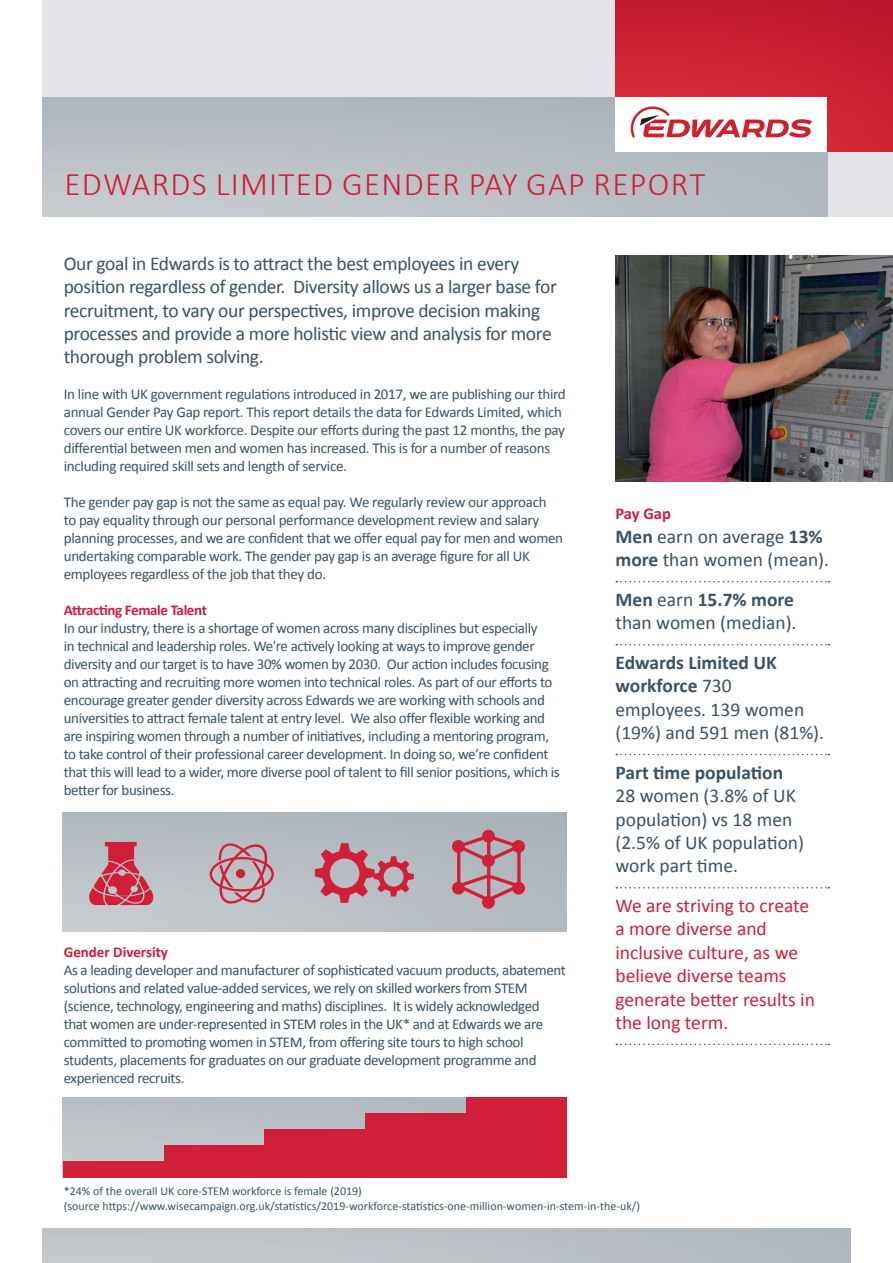
<style>
.page{position:relative;width:893px;height:1263px;background:#fff}
.page>*{position:absolute;margin:0;border:0;box-sizing:border-box;transform-origin:0 0}
.t1{font:300 33px "Calibri";letter-spacing:.04em;color:#d11e39}
.t2{font:19.5px/23.4px "Calibri";letter-spacing:-.02em;color:#3b5262}
.t3{font:19.5px/23.4px "Calibri";color:#3b5262}
.t4{font:19.5px/23.4px "Calibri";color:#d11e39}
.t5{font:700 19.5px "Calibri";color:#3b5262}
.t6{font:700 16.5px "Calibri";letter-spacing:-.01em;color:#d11e39}
.t7{font:15px/18px "Calibri";letter-spacing:-.025em;color:#3b5262}
.t8{font:700 15px "Calibri";letter-spacing:-.025em;color:#d11e39}
.t9{font:700 15px "Calibri";color:#d11e39}
.t10{font:12px/14.4px "Calibri";color:#3b5262}
.s1{font-weight:700}
</style>
<div class="page">
<div style="left:43px;top:0;width:850px;height:217px;background:#e4e3e7"></div>
<div style="left:43px;top:98px;width:784px;height:119px;background:linear-gradient(to right,#bdc3c8,#b1b9bf)"></div>
<div style="left:43px;top:1228px;width:807px;height:35px;background:#bbc1c6"></div>
<div style="left:615px;top:0;width:278px;height:152px;background:#c92032"></div>
<div style="left:63px;top:812px;width:504px;height:119px;background:linear-gradient(to right,#bdc3c8,#aeb6bd)"></div>
<svg style="left:452px;top:830px;width:73px;height:79px;background:#ba8895"></svg>
<svg style="left:315px;top:843px;width:99px;height:60px;background:#bf8492"></svg>
<svg style="left:210px;top:843px;width:64px;height:62px;background:#bf949f"></svg>
<svg style="left:89px;top:842px;width:65px;height:63px;background:#c66a7b"></svg>
<div style="left:63px;top:1097px;width:504px;height:80px;background:#b9c0c5"></div>
<div style="left:63px;top:1161px;width:101px;height:16px;background:#d11e39"></div>
<div style="left:164px;top:1145px;width:100px;height:32px;background:#d11e39"></div>
<div style="left:264px;top:1129px;width:101px;height:48px;background:#d11e39"></div>
<div style="left:365px;top:1113px;width:101px;height:64px;background:#d11e39"></div>
<div style="left:466px;top:1097px;width:101px;height:80px;background:#d11e39"></div>
<svg style="left:616px;top:581px;width:213px;height:1px"></svg>
<svg style="left:616px;top:644px;width:213px;height:1px"></svg>
<svg style="left:616px;top:754px;width:213px;height:1px"></svg>
<svg style="left:616px;top:887px;width:213px;height:1px"></svg>
<svg style="left:616px;top:1044px;width:213px;height:1px"></svg>
<img style="left:615px;top:255px;width:278px;height:227px">
<div style="left:615px;top:98px;width:212px;height:54px;background:#fff"></div>
<svg style="left:631px;top:106px;width:181px;height:32px"></svg>
<h1 class="t1" style="left:64px;top:163px;width:642px">EDWARDS LIMITED GENDER PAY GAP REPORT</h1>
<p class="t2" style="left:64px;top:252px;width:494px">Our goal in Edwards is to attract the best employees in every position regardless of gender. Diversity allows us a larger base for recruitment, to vary our perspectives, improve decision making processes and provide a more holistic view and analysis for more thorough problem solving.</p>
<p class="t7" style="left:64px;top:385px;width:503px">In line with UK government regulations introduced in 2017, we are publishing our third annual Gender Pay Gap report. This report details the data for Edwards Limited, which covers our entire UK workforce. Despite our efforts during the past 12 months, the pay differential between men and women has increased. This is for a number of reasons including required skill sets and length of service.</p>
<p class="t7" style="left:64px;top:493px;width:501px">The gender pay gap is not the same as equal pay. We regularly review our approach<br>to pay equality through our personal performance development review and salary planning processes, and we are confident that we offer equal pay for men and women undertaking comparable work. The gender pay gap is an average figure for all UK employees regardless of the job that they do.</p>
<p class="t8" style="left:64px;top:601px;width:145px">Attracting Female Talent</p>
<p class="t7" style="left:64px;top:619px;width:497px">In our industry, there is a shortage of women across many disciplines but especially<br>in technical and leadership roles. We're actively looking at ways to improve gender diversity and our target is to have 30% women by 2030. Our action includes focusing on attracting and recruiting more women into technical roles. As part of our efforts to encourage greater gender diversity across Edwards we are working with schools and universities to attract female talent at entry level. We also offer flexible working and are inspiring women through a number of initiatives, including a mentoring program, to take control of their professional career development. In doing so, we’re confident that this will lead to a wider, more diverse pool of talent to fill senior positions, which is better for business.</p>
<p class="t9" style="left:64px;top:943px;width:106px">Gender Diversity</p>
<p class="t7" style="left:64px;top:961px;width:504px">As a leading developer and manufacturer of sophisticated vacuum products, abatement solutions and related value-added services, we rely on skilled workers from STEM (science, technology, engineering and maths) disciplines. It is widely acknowledged that women are under-represented in STEM roles in the UK* and at Edwards we are committed to promoting women in STEM, from offering site tours to high school students, placements for graduates on our graduate development programme and experienced recruits.</p>
<p class="t6" style="left:615px;top:503px;width:57px">Pay Gap</p>
<h2 class="t3" style="left:615px;top:525px;width:215px"><span class="s1">Men</span> earn on average <span class="s1">13% more</span> than women (mean).</h2>
<h2 class="t3" style="left:615px;top:588px;width:183px"><span class="s1">Men</span> earn <span class="s1">15.7% more </span>than women (median).</h2>
<h2 class="t3" style="left:615px;top:651px;width:210px"><span class="s1">Edwards Limited UK workforce</span> 730 employees. 139 women (19%) and 591 men (81%).</h2>
<h2 class="t5" style="left:615px;top:760px;width:169px">Part time population</h2>
<h2 class="t3" style="left:615px;top:784px;width:190px">28 women (3.8% of UK population) vs 18 men (2.5% of UK population) work part time.</h2>
<h2 class="t4" style="left:615px;top:894px;width:201px">We are striving to create a more diverse and inclusive culture, as we believe diverse teams generate better results in the long term.</h2>
<p class="t10" style="left:64px;top:1184px;width:578px">*24% of the overall UK core-STEM workforce is female (2019)<br>(source https://www.wisecampaign.org.uk/statistics/2019-workforce-statistics-one-million-women-in-stem-in-the-uk/)</p>
</div>
